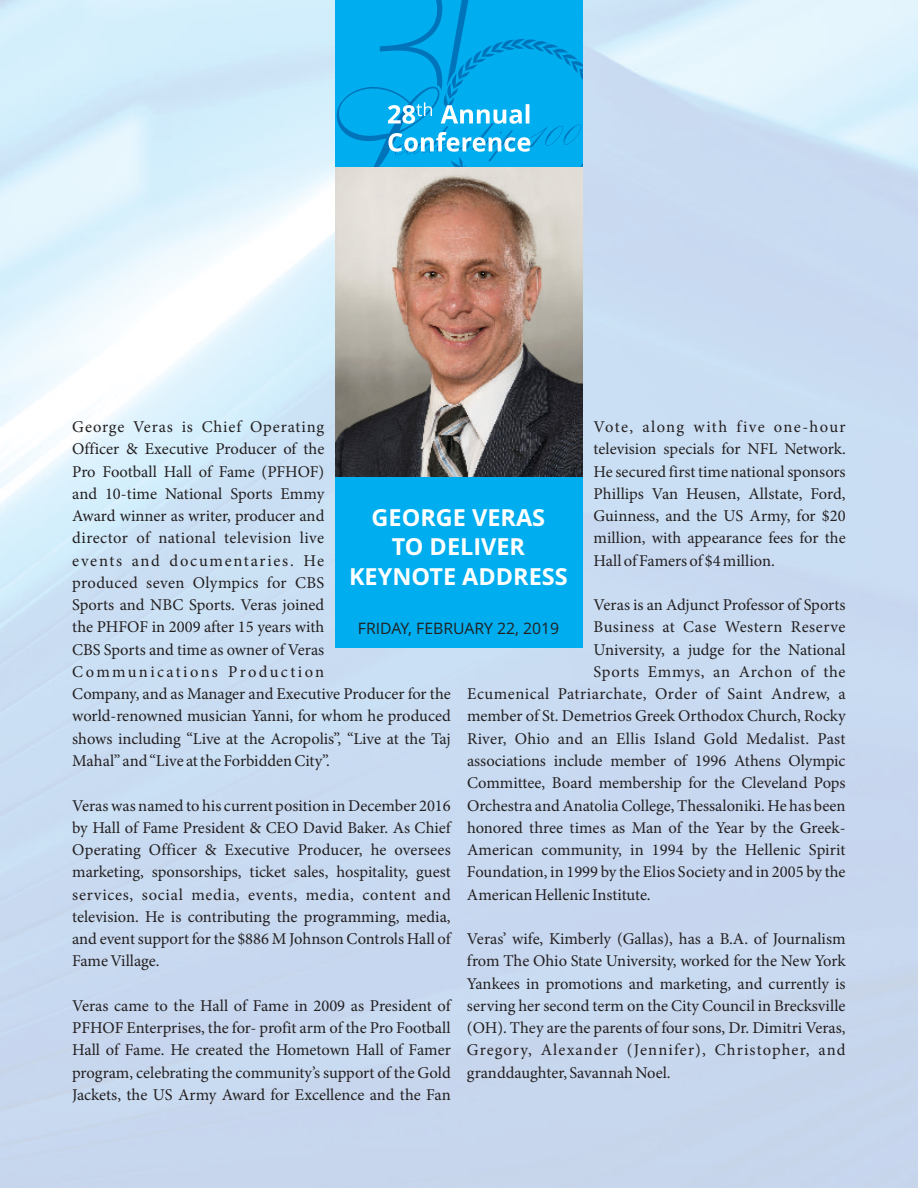
<style>
.page{position:relative;width:918px;height:1188px;background:#fff}
.page>*{position:absolute;margin:0;border:0;box-sizing:border-box;transform-origin:0 0}
.t1{font:700 23.55px/29.7px "Open Sans";color:#fff;text-align:center}
.t2{font:16.5px/22.2px "Minion Pro";color:#231f20;text-align:justify}
.t3{font:16.5px "Minion Pro";letter-spacing:.03em;color:#231f20}
.t4{font:16.5px "Minion Pro";letter-spacing:.04em;color:#231f20}
.t5{font:15.75px "Open Sans";color:#231f20}
</style>
<div class="page">
<div style="left:335px;top:0;width:248px;height:648px;background:#00aeef"></div>
<img style="left:335px;top:231px;width:248px;height:246px">
<svg style="left:335px;top:0;width:248px;height:231px"></svg>
<p class="t2" style="left:72px;top:417px;width:380px;text-align:left">George Veras is Chief Operating<br>Officer &amp; Executive Producer of the<br>Pro Football Hall of Fame (PFHOF)<br>and 10-time National Sports Emmy<br>Award winner as writer, producer and<br>director of national television live<br>events and documentaries. He<br>produced seven Olympics for CBS<br>Sports and NBC Sports. Veras joined<br>the PHFOF in 2009 after 15 years with<br>CBS Sports and time as owner of Veras Communications Production<br>Company, and as Manager and Executive Producer for the world-renowned musician Yanni, for whom he produced shows including “Live at the Acropolis”, “Live at the Taj Mahal” and “Live at the Forbidden City”.</p>
<p class="t2" style="left:72px;top:796px;width:380px">Veras was named to his current position in December 2016 by Hall of Fame President &amp; CEO David Baker. As Chief Operating Officer &amp; Executive Producer, he oversees marketing, sponsorships, ticket sales, hospitality, guest services, social media, events, media, content and television. He is contributing the programming, media, and event support for the $886 M Johnson Controls Hall of Fame Village.</p>
<p class="t2" style="left:72px;top:996px;width:380px">Veras came to the Hall of Fame in 2009 as President of PFHOF Enterprises, the for- profit arm of the Pro Football Hall of Fame. He created the Hometown Hall of Famer program, celebrating the community’s support of the Gold Jackets, the US Army Award for Excellence and the Fan</p>
<p class="t2" style="left:594px;top:417px;width:254px">Vote, along with five one-hour television specials for NFL Network.<br>He secured first time national sponsors Phillips Van Heusen, Allstate, Ford, Guinness, and the US Army, for $20 million, with appearance fees for the Hall of Famers of $4 million.</p>
<p class="t2" style="left:594px;top:595px;width:254px">Veras is an Adjunct Professor of Sports</p>
<p class="t3" style="left:594px;top:620px;width:254px">Business at Case Western Reserve</p>
<p class="t2" style="left:594px;top:640px;width:254px">University, a judge for the National</p>
<p class="t4" style="left:594px;top:665px;width:254px">Sports Emmys, an Archon of the</p>
<p class="t3" style="left:467px;top:687px;width:380px">Ecumenical Patriarchate, Order of Saint Andrew, a</p>
<p class="t2" style="left:467px;top:707px;width:380px">member of St. Demetrios Greek Orthodox Church, Rocky</p>
<p class="t2" style="left:467px;top:729px;width:380px">River, Ohio and an Ellis Island Gold Medalist. Past</p>
<p class="t2" style="left:467px;top:751px;width:380px">associations include member of 1996 Athens Olympic</p>
<p class="t2" style="left:467px;top:773px;width:380px">Committee, Board membership for the Cleveland Pops</p>
<p class="t2" style="left:467px;top:796px;width:380px">Orchestra and Anatolia College, Thessaloniki. He has been</p>
<p class="t2" style="left:467px;top:818px;width:380px">honored three times as Man of the Year by the Greek-</p>
<p class="t2" style="left:467px;top:840px;width:380px">American community, in 1994 by the Hellenic Spirit</p>
<p class="t2" style="left:467px;top:862px;width:380px">Foundation, in 1999 by the Elios Society and in 2005 by the</p>
<p class="t2" style="left:467px;top:885px;width:185px">American Hellenic Institute.</p>
<p class="t2" style="left:467px;top:929px;width:380px">Veras’ wife, Kimberly (Gallas), has a B.A. of Journalism from The Ohio State University, worked for the New York Yankees in promotions and marketing, and currently is serving her second term on the City Council in Brecksville (OH). They are the parents of four sons, Dr. Dimitri Veras, Gregory, Alexander (Jennifer), Christopher, and granddaughter, Savannah Noel.</p>
<h1 class="t1" style="left:349px;top:505px;width:220px">GEORGE VERAS<br>TO DELIVER<br>KEYNOTE ADDRESS</h1>
<p class="t5" style="left:358px;top:622px;width:203px">FRIDAY, FEBRUARY 22, 2019</p>
</div>
